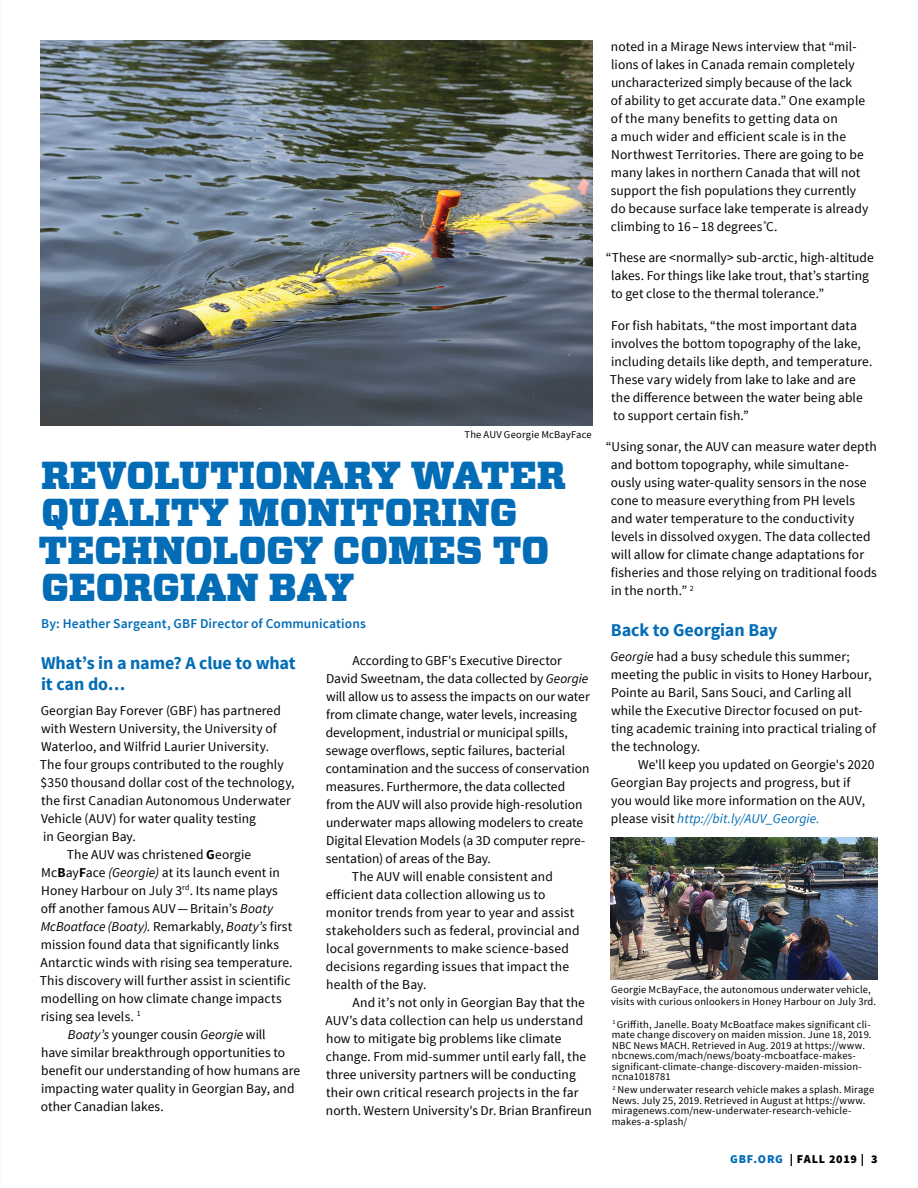
<style>
.page{position:relative;width:918px;height:1188px;background:#fff}
.page>*{position:absolute;margin:0;border:0;box-sizing:border-box;transform-origin:0 0}
.t1{font:900 39px/37.5px "Vitesse";color:#036cb6}
.t2{font:700 18px/21px "Source Sans Pro";letter-spacing:-.005em;color:#036cb6}
.t3{font:13.5px/18px "Source Sans Pro";letter-spacing:.005em;color:#000}
.t4{font:600 13.5px "Source Sans Pro";letter-spacing:.01em;color:#036cb6}
.t5{font:italic 13.5px "Source Sans Pro";color:#000}
.t6{font:900 12px "Source Sans Pro";letter-spacing:.065em;color:#000}
.t7{font:10.5px/10.5px "Source Sans Pro";letter-spacing:.015em;color:#000}
.s1{font-weight:700}
.s2{font-style:italic}
.s3{font-style:normal}
.s4{font-style:italic;color:#036cb6}
.s5{color:#036cb6}
</style>
<div class="page">
<img style="left:610px;top:837px;width:268px;height:143px">
<img style="left:40px;top:41px;width:552px;height:384px">
<p class="t7" style="left:465px;top:430px;width:129px">The AUV Georgie McBayFace</p>
<h1 class="t1" style="left:39px;top:457px;width:529px">REVOLUTIONARY WATER<br>QUALITY MONITORING<br>TECHNOLOGY COMES TO<br>GEORGIAN BAY</h1>
<p class="t4" style="left:41px;top:615px;width:326px">By: Heather Sargeant, GBF Director of Communications</p>
<h2 class="t2" style="left:41px;top:653px;width:256px">What’s in a name? A clue to what it can do…</h2>
<p class="t3" style="left:41px;top:701px;width:242px">Georgian Bay Forever (GBF) has partnered</p>
<p class="t3" style="left:41px;top:719px;width:237px">with Western University, the University of</p>
<p class="t3" style="left:41px;top:737px;width:229px">Waterloo, and Wilfrid Laurier University.</p>
<p class="t3" style="left:40px;top:755px;width:245px">The four groups contributed to the roughly</p>
<p class="t3" style="left:41px;top:773px;width:256px">$350 thousand dollar cost of the technology,</p>
<p class="t3" style="left:41px;top:791px;width:251px">the first Canadian Autonomous Underwater</p>
<p class="t3" style="left:41px;top:809px;width:217px">Vehicle (AUV) for water quality testing</p>
<p class="t3" style="left:43px;top:827px;width:94px">in Georgian Bay.</p>
<p class="t3" style="left:67px;top:845px;width:186px">The AUV was christened <span class="s1">G</span>eorgie</p>
<p class="t3" style="left:41px;top:863px;width:240px">Mc<span class="s1">B</span>ay<span class="s1">F</span>ace <span class="s2">(Georgie)</span> at its launch event in</p>
<p class="t3" style="left:41px;top:881px;width:238px">Honey Harbour on July 3<sup>rd</sup>. Its name plays</p>
<p class="t3" style="left:41px;top:899px;width:234px">off another famous AUV—Britain’s <span class="s2">Boaty</span></p>
<p class="t5" style="left:41px;top:918px;width:253px">McBoatface (Boaty). <span class="s3">Remarkably,</span> Boaty’s <span class="s3">first</span></p>
<p class="t3" style="left:41px;top:935px;width:240px">mission found data that significantly links</p>
<p class="t3" style="left:41px;top:953px;width:254px">Antarctic winds with rising sea temperature.</p>
<p class="t3" style="left:40px;top:971px;width:252px">This discovery will further assist in scientific</p>
<p class="t3" style="left:41px;top:989px;width:242px">modelling on how climate change impacts</p>
<p class="t3" style="left:41px;top:1007px;width:101px">rising sea levels. <sup>1</sup></p>
<p class="t3" style="left:68px;top:1025px;width:199px"><span class="s2">Boaty’s</span> younger cousin <span class="s2">Georgie</span> will</p>
<p class="t3" style="left:41px;top:1043px;width:245px">have similar breakthrough opportunities to</p>
<p class="t3" style="left:41px;top:1061px;width:261px">benefit our understanding of how humans are</p>
<p class="t3" style="left:41px;top:1079px;width:255px">impacting water quality in Georgian Bay, and</p>
<p class="t3" style="left:41px;top:1097px;width:124px">other Canadian lakes.</p>
<p class="t3" style="left:353px;top:652px;width:211px">According to GBF's Executive Director</p>
<p class="t3" style="left:326px;top:670px;width:264px">David Sweetnam, the data collected by <span class="s2">Georgie</span></p>
<p class="t3" style="left:326px;top:688px;width:265px">will allow us to assess the impacts on our water</p>
<p class="t3" style="left:326px;top:706px;width:252px">from climate change, water levels, increasing</p>
<p class="t3" style="left:326px;top:724px;width:244px">development, industrial or municipal spills,</p>
<p class="t3" style="left:326px;top:742px;width:241px">sewage overflows, septic failures, bacterial</p>
<p class="t3" style="left:326px;top:760px;width:265px">contamination and the success of conservation</p>
<p class="t3" style="left:326px;top:778px;width:241px">measures. Furthermore, the data collected</p>
<p class="t3" style="left:326px;top:796px;width:258px">from the AUV will also provide high-resolution</p>
<p class="t3" style="left:326px;top:814px;width:259px">underwater maps allowing modelers to create</p>
<p class="t3" style="left:326px;top:832px;width:261px">Digital Elevation Models (a 3D computer repre-</p>
<p class="t3" style="left:326px;top:850px;width:167px">sentation) of areas of the Bay.</p>
<p class="t3" style="left:352px;top:868px;width:202px">The AUV will enable consistent and</p>
<p class="t3" style="left:326px;top:886px;width:221px">efficient data collection allowing us to</p>
<p class="t3" style="left:326px;top:904px;width:250px">monitor trends from year to year and assist</p>
<p class="t3" style="left:326px;top:922px;width:255px">stakeholders such as federal, provincial and</p>
<p class="t3" style="left:326px;top:940px;width:244px">local governments to make science-based</p>
<p class="t3" style="left:326px;top:958px;width:245px">decisions regarding issues that impact the</p>
<p class="t3" style="left:326px;top:976px;width:102px">health of the Bay.</p>
<p class="t3" style="left:353px;top:994px;width:234px">And it’s not only in Georgian Bay that the</p>
<p class="t3" style="left:326px;top:1012px;width:259px">AUV’s data collection can help us understand</p>
<p class="t3" style="left:326px;top:1030px;width:237px">how to mitigate big problems like climate</p>
<p class="t3" style="left:326px;top:1048px;width:262px">change. From mid-summer until early fall, the</p>
<p class="t3" style="left:326px;top:1066px;width:251px">three university partners will be conducting</p>
<p class="t3" style="left:326px;top:1084px;width:254px">their own critical research projects in the far</p>
<p class="t3" style="left:326px;top:1102px;width:267px">north. Western University's Dr. Brian Branfireun</p>
<p class="t3" style="left:611px;top:37px;width:259px">noted in a Mirage News interview that “mil&shy;lions of lakes in Canada remain completely uncharacterized simply because of the lack<br>of ability to get accurate data.” One example of the many benefits to getting data on<br>a much wider and efficient scale is in the Northwest Territories. There are going to be many lakes in northern Canada that will not support the fish populations they currently do because surface lake temperate is already climbing to 16 – 18 degrees ̊C.</p>
<p class="t3" style="left:611px;top:249px;width:264px;text-indent:-5px">“These are &lt;normally&gt; sub-arctic, high-altitude lakes. For things like lake trout, that’s starting to get close to the thermal tolerance.”</p>
<p class="t3" style="left:610px;top:316px;width:264px">For fish habitats, “the most important data involves the bottom topography of the lake, including details like depth, and temperature.<br>These vary widely from lake to lake and are the difference between the water being able to support certain fish.”</p>
<p class="t3" style="left:611px;top:438px;width:268px;text-indent:-5px">“Using sonar, the AUV can measure water depth and bottom topography, while simultane&shy;ously using water-quality sensors in the nose cone to measure everything from PH levels and water temperature to the conductivity levels in dissolved oxygen. The data collected will allow for climate change adaptations for fisheries and those relying on traditional foods in the north.” <sup>2</sup></p>
<h2 class="t2" style="left:611px;top:621px;width:168px">Back to Georgian Bay</h2>
<p class="t3" style="left:610px;top:648px;width:267px"><span class="s2">Georgie</span> had a busy schedule this summer; meeting the public in visits to Honey Harbour, Pointe au Baril, Sans Souci, and Carling all while the Executive Director focused on put&shy;ting academic training into practical trialing of the technology.</p>
<p class="t3" style="left:611px;top:756px;width:265px;text-indent:27px">We'll keep you updated on Georgie's 2020<br>Georgian Bay projects and progress, but if you would like more information on the AUV, please visit <span class="s4">http://bit.ly/AUV_Georgie.</span></p>
<p class="t7" style="left:611px;top:984px;width:267px;line-height:12px">Georgie McBayFace, the autonomous underwater vehicle, visits with curious onlookers in Honey Harbour on July 3rd.</p>
<p class="t7" style="left:612px;top:1019px;width:261px"><sup>1</sup> Griffith, Janelle. Boaty McBoatface makes significant cli&shy;mate change discovery on maiden mission. June 18, 2019.<br>NBC News MACH. Retrieved in Aug. 2019 at https://www. nbcnews.com/mach/news/boaty-mcboatface-makes&shy;significant-climate-change-discovery-maiden-mission&shy;ncna1018781</p>
<p class="t7" style="left:612px;top:1085px;width:264px"><sup>2</sup> New underwater research vehicle makes a splash. Mirage News. July 25, 2019. Retrieved in August at https://www. miragenews.com/new-underwater-research-vehicle&shy;makes-a-splash/</p>
<p class="t6" style="left:730px;top:1151px;width:149px"><span class="s5">GBF.ORG</span> | FALL 2019 | 3</p>
</div>
